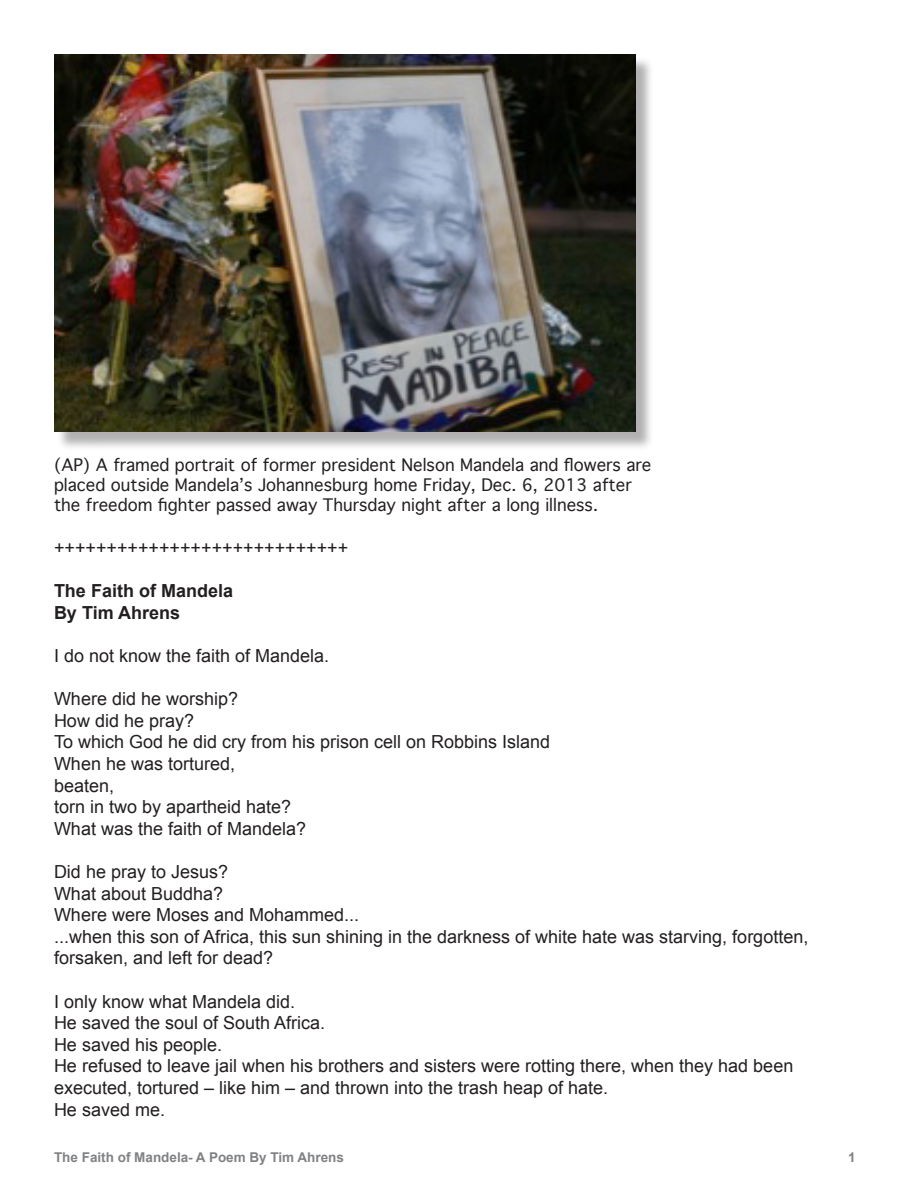
<style>
.page{position:relative;width:918px;height:1188px;background:#fff}
.page>*{position:absolute;margin:0;border:0;box-sizing:border-box;transform-origin:0 0}
.Blog{font:18px/21.6px "Arial";color:#231f20}
.Blog-2{font:700 18px "Arial";color:#231f20}
.Photo1_Caption{font:16.5px/19.8px "Geneva";color:#231f20}
.t1{font:700 13.5px "Arial";color:#808285}
</style>
<div class="page">
<div style="left:56px;top:56px;width:598px;height:395px;background:#231f20;opacity:.35"></div>
<img style="left:54px;top:54px;width:581px;height:378px">
<p class="Photo1_Caption" style="left:54px;top:455px;width:599px">(AP) A framed portrait of former president Nelson Mandela and flowers are placed outside Mandela’s Johannesburg home Friday, Dec. 6, 2013 after the freedom fighter passed away Thursday night after a long illness.</p>
<p class="Blog" style="left:54px;top:537px;width:296px">++++++++++++++++++++++++++++</p>
<p class="Blog-2" style="left:54px;top:579px;width:181px">The Faith of Mandela</p>
<p class="Blog-2" style="left:54px;top:601px;width:128px">By Tim Ahrens</p>
<p class="Blog" style="left:54px;top:645px;width:277px">I do not know the faith of Mandela.</p>
<p class="Blog" style="left:54px;top:688px;width:186px">Where did he worship?</p>
<p class="Blog" style="left:54px;top:710px;width:142px">How did he pray?</p>
<p class="Blog" style="left:54px;top:732px;width:498px">To which God he did cry from his prison cell on Robbins Island</p>
<p class="Blog" style="left:54px;top:753px;width:183px">When he was tortured,</p>
<p class="Blog" style="left:54px;top:775px;width:62px">beaten,</p>
<p class="Blog" style="left:54px;top:796px;width:239px">torn in two by apartheid hate?</p>
<p class="Blog" style="left:54px;top:818px;width:254px">What was the faith of Mandela?</p>
<p class="Blog" style="left:54px;top:861px;width:176px">Did he pray to Jesus?</p>
<p class="Blog" style="left:54px;top:883px;width:171px">What about Buddha?</p>
<p class="Blog" style="left:54px;top:904px;width:307px">Where were Moses and Mohammed...</p>
<p class="Blog" style="left:54px;top:926px;width:756px">...when this son of Africa, this sun shining in the darkness of white hate was starving, forgotten, forsaken, and left for dead?</p>
<p class="Blog" style="left:54px;top:991px;width:243px">I only know what Mandela did.</p>
<p class="Blog" style="left:54px;top:1012px;width:273px">He saved the soul of South Africa.</p>
<p class="Blog" style="left:54px;top:1034px;width:170px">He saved his people.</p>
<p class="Blog" style="left:54px;top:1056px;width:741px">He refused to leave jail when his brothers and sisters were rotting there, when they had been executed, tortured – like him – and thrown into the trash heap of hate.</p>
<p class="Blog" style="left:54px;top:1099px;width:113px">He saved me.</p>
<p class="t1" style="left:54px;top:1148px;width:292px">The Faith of Mandela- A Poem By Tim Ahrens</p>
<p class="t1" style="left:848px;top:1148px;width:9px">1</p>
</div>
